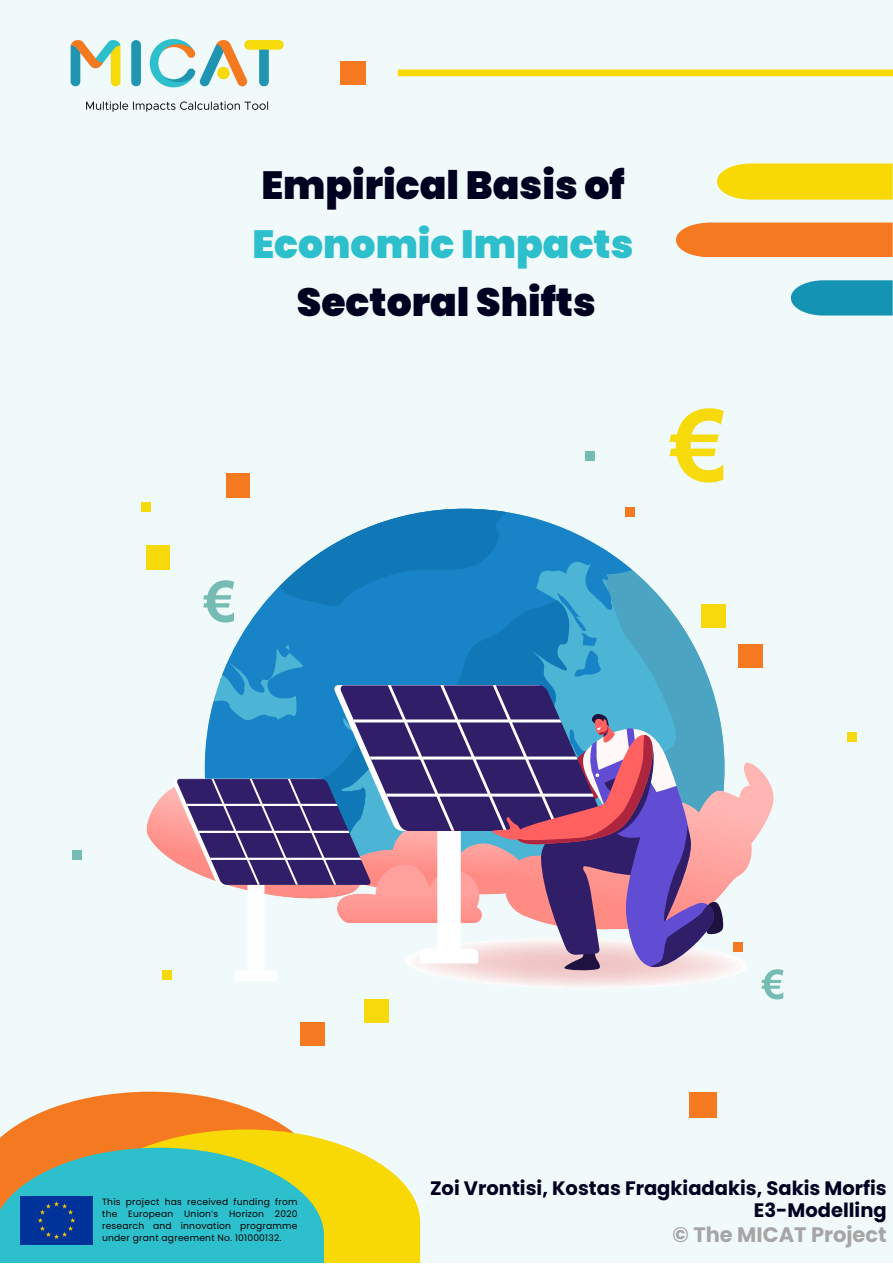
<style>
.page{position:relative;width:893px;height:1264px;background:#fff}
.page>*{position:absolute;margin:0;border:0;box-sizing:border-box;transform-origin:0 0}
.t1{font:900 39.3px "Poppins";color:#000020}
.t2{font:900 39.3px "Poppins";color:#2dbfcc}
.t3{font:700 21px "Poppins";color:#a6a6a6}
.t4{font:700 19.5px "Poppins";color:#000020}
.t5{font:9.15px/12.1px "Poppins";letter-spacing:.025em;color:#000;text-align:justify}
</style>
<div class="page">
<div style="left:0;top:0;width:892px;height:1262px;background:#f1fafb"></div>
<svg style="left:0;top:1091px;width:289px;height:56px;fill:#f47920"></svg>
<svg style="left:72px;top:1129px;width:348px;height:133px;fill:#f8d905"></svg>
<img style="left:70px;top:39px;width:214px;height:73px">
<div style="left:398px;top:69px;width:494px;height:7px;background:#f8d905"></div>
<div style="left:340px;top:61px;width:26px;height:24px;background:#f47920"></div>
<svg style="left:0;top:1147px;width:324px;height:115px;background:#50baaa"></svg>
<div style="left:21px;top:1196px;width:72px;height:48px;background:#039"></div>
<svg style="left:791px;top:280px;width:101px;height:35px;background:#249bb7"></svg>
<div style="left:676px;top:222px;width:216px;height:35px;background:#f47920"></div>
<svg style="left:717px;top:163px;width:175px;height:37px;background:#f7db14"></svg>
<div style="left:689px;top:1091px;width:28px;height:26px;background:#f47920"></div>
<div style="left:300px;top:1022px;width:25px;height:23px;background:#f47920"></div>
<div style="left:364px;top:999px;width:24px;height:23px;background:#f6da0b"></div>
<div style="left:624px;top:507px;width:10px;height:9px;background:#f37a20"></div>
<div style="left:846px;top:732px;width:10px;height:9px;background:#f6da0b"></div>
<div style="left:227px;top:473px;width:23px;height:24px;background:#f47920"></div>
<div style="left:142px;top:502px;width:9px;height:10px;background:#f6da0b"></div>
<svg style="left:669px;top:408px;width:54px;height:74px"></svg>
<svg style="left:146px;top:509px;width:637px;height:490px"></svg>
<div style="left:585px;top:451px;width:9px;height:10px;background:#76bcb4"></div>
<div style="left:72px;top:850px;width:9px;height:9px;background:#76bcb4"></div>
<p class="t1" style="left:261px;top:158px;width:364px">Empirical Basis of</p>
<p class="t2" style="left:252px;top:216px;width:382px">Economic Impacts</p>
<p class="t1" style="left:297px;top:275px;width:300px">Sectoral Shifts</p>
<p class="t5" style="left:102px;top:1195px;width:197px">This project has received funding from the European Union’s Horizon 2020 research and innovation programme under grant agreement No. 101000132.</p>
<p class="t4" style="left:430px;top:1174px;width:458px">Zoi Vrontisi, Kostas Fragkiadakis, Sakis Morfis</p>
<p class="t4" style="left:753px;top:1196px;width:134px">E3-Modelling</p>
<p class="t3" style="left:672px;top:1219px;width:216px">© The MICAT Project</p>
</div>
